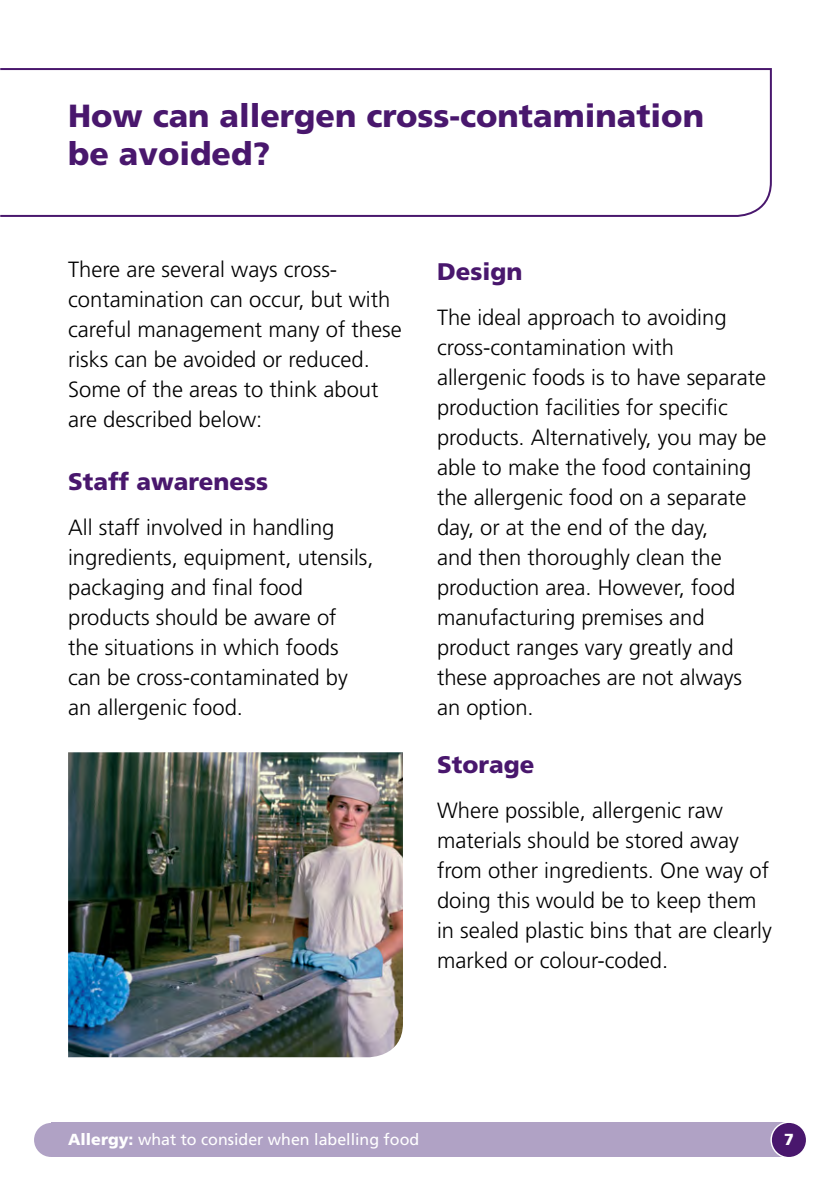
<style>
.page{position:relative;width:840px;height:1191px;background:#fff}
.page>*{position:absolute;margin:0;border:0;box-sizing:border-box;transform-origin:0 0}
._03_-_Section_head-w{font:900 32px/38px "Frutiger";color:#49176d}
.t1{font:900 24px "Frutiger";color:#49176d}
._01_-_Main_text{font:300 22px/30px "Frutiger";color:#000}
.t2{font:16px "Frutiger";color:#fff}
.t3{font:900 16px "Frutiger";color:#fff}
.s1{font-weight:900}
</style>
<div class="page">
<div style="left:51px;top:1123px;width:737px;height:34px;background:#b0a2c5"></div>
<div style="left:770px;top:1122px;width:36px;height:35px;background:#49176d;border-radius:50%"></div>
<div style="left:770px;top:1121px;width:36px;height:37px;border:1px solid #fff;border-radius:50%"></div>
<div style="left:34px;top:1123px;width:34px;height:34px;background:#b0a2c5;border-radius:50%"></div>
<svg style="left:0;top:68px;width:772px;height:149px"></svg>
<img style="left:68px;top:752px;width:335px;height:305px">
<p class="_03_-_Section_head-w" style="left:68px;top:96px;width:637px">How can allergen cross-contamination be avoided?</p>
<p class="_01_-_Main_text" style="left:68px;top:255px;width:335px">There are several ways cross&shy;contamination can occur, but with careful management many of these risks can be avoided or reduced.<br>Some of the areas to think about are described below:</p>
<h2 class="t1" style="left:68px;top:467px;width:201px">Staff awareness</h2>
<p class="_01_-_Main_text" style="left:68px;top:512px;width:307px">All staff involved in handling ingredients, equipment, utensils, packaging and final food products should be aware of<br>the situations in which foods can be cross-contaminated by an allergenic food.</p>
<h2 class="t1" style="left:437px;top:257px;width:87px">Design</h2>
<p class="_01_-_Main_text" style="left:437px;top:302px;width:331px">The ideal approach to avoiding cross-contamination with allergenic foods is to have separate production facilities for specific products. Alternatively, you may be able to make the food containing the allergenic food on a separate day, or at the end of the day,<br>and then thoroughly clean the production area. However, food manufacturing premises and product ranges vary greatly and these approaches are not always an option.</p>
<h2 class="t1" style="left:437px;top:750px;width:99px">Storage</h2>
<p class="_01_-_Main_text" style="left:437px;top:795px;width:336px">Where possible, allergenic raw materials should be stored away from other ingredients. One way of doing this would be to keep them in sealed plastic bins that are clearly marked or colour-coded.</p>
<p class="t2" style="left:68px;top:1130px;width:352px"><span class="s1">Allergy:</span> what to consider when labelling food</p>
<p class="t3" style="left:783px;top:1130px;width:11px">7</p>
</div>
